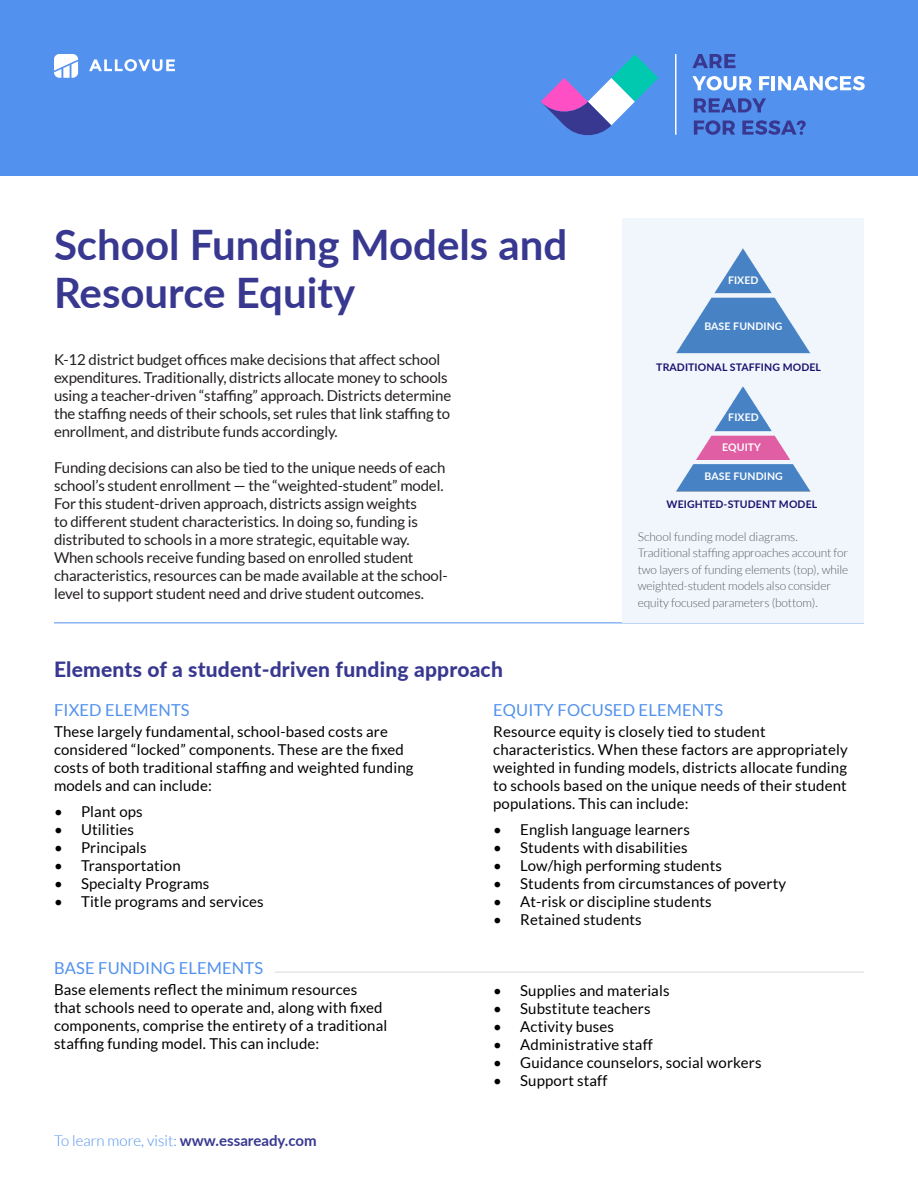
<style>
.page{position:relative;width:918px;height:1188px;background:#fff}
.page>*{position:absolute;margin:0;border:0;box-sizing:border-box;transform-origin:0 0}
.t1{font:700 42px "Lato";color:#383891}
.subtitle{font:800 21px "Lato";letter-spacing:.01em;color:#383891}
.subtitle-2{font:16.5px "Lato";letter-spacing:.01em;color:#5291ed}
.subtitle-3{font:15px/18px "Lato";letter-spacing:.01em;color:#000}
.t2{font:15px "Lato";letter-spacing:-.01em;color:#231f20}
.subtitle-4{font:300 15px "Lato";color:#5291ed}
.t3{font:300 12px/16.5px "Lato";letter-spacing:-.01em;color:#5d5d5e;text-align:justify}
.subtitle-5{font:700 10.5px "Lato";letter-spacing:.01em;color:#1a126e}
.subtitle-6{font:700 10.5px "Lato";letter-spacing:.01em;color:#fff}
.s1{font-weight:700;color:#383891}
</style>
<div class="page">
<div style="left:0;top:0;width:918px;height:176px;background:#5291ed"></div>
<svg style="left:54px;top:54px;width:24px;height:24px"></svg>
<svg style="left:89px;top:59px;width:86px;height:12px"></svg>
<svg style="left:692px;top:54px;width:44px;height:14px"></svg>
<svg style="left:692px;top:76px;width:60px;height:14px"></svg>
<svg style="left:759px;top:76px;width:10px;height:14px"></svg>
<hr style="left:771px;top:76px;width:4px;height:14px;background:#fff">
<svg style="left:778px;top:76px;width:87px;height:14px"></svg>
<svg style="left:694px;top:98px;width:72px;height:14px"></svg>
<svg style="left:694px;top:120px;width:41px;height:15px"></svg>
<svg style="left:742px;top:120px;width:64px;height:15px"></svg>
<svg style="left:541px;top:54px;width:117px;height:81px"></svg>
<hr style="left:675px;top:54px;width:2px;height:81px;background:#fff">
<hr style="left:54px;top:623px;width:810px;height:1px;background:#5291ed">
<div style="left:622px;top:218px;width:242px;height:404px;background:#f1f6fd"></div>
<img style="left:676px;top:248px;width:135px;height:244px">
<hr style="left:274px;top:971px;width:590px;height:2px;background:#e6e7e9">
<p class="t1" style="left:54px;top:214px;width:515px">School Funding Models and</p>
<p class="t1" style="left:54px;top:262px;width:303px">Resource Equity</p>
<p class="t2" style="left:54px;top:351px;width:388px">K-12 district budget offices make decisions that affect school</p>
<p class="t2" style="left:54px;top:369px;width:395px">expenditures. Traditionally, districts allocate money to schools</p>
<p class="t2" style="left:54px;top:387px;width:399px">using a teacher-driven “staffing” approach. Districts determine</p>
<p class="t2" style="left:54px;top:405px;width:398px">the staffing needs of their schools, set rules that link staffing to</p>
<p class="t2" style="left:54px;top:423px;width:285px">enrollment, and distribute funds accordingly.</p>
<p class="t2" style="left:54px;top:459px;width:393px">Funding decisions can also be tied to the unique needs of each</p>
<p class="t2" style="left:54px;top:477px;width:391px">school’s student enrollment — the “weighted-student” model.</p>
<p class="t2" style="left:54px;top:495px;width:365px">For this student-driven approach, districts assign weights</p>
<p class="t2" style="left:54px;top:513px;width:365px">to different student characteristics. In doing so, funding is</p>
<p class="t2" style="left:54px;top:531px;width:357px">distributed to schools in a more strategic, equitable way.</p>
<p class="t2" style="left:54px;top:549px;width:361px">When schools receive funding based on enrolled student</p>
<p class="t2" style="left:54px;top:567px;width:395px">characteristics, resources can be made available at the school-</p>
<p class="t2" style="left:54px;top:585px;width:371px">level to support student need and drive student outcomes.</p>
<p class="subtitle-6" style="left:728px;top:272px;width:32px">FIXED</p>
<p class="subtitle-6" style="left:704px;top:318px;width:80px">BASE FUNDING</p>
<p class="subtitle-5" style="left:656px;top:359px;width:166px">TRADITIONAL STAFFING MODEL</p>
<p class="subtitle-6" style="left:728px;top:410px;width:32px">FIXED</p>
<p class="subtitle-6" style="left:722px;top:439px;width:40px">EQUITY</p>
<p class="subtitle-6" style="left:705px;top:469px;width:80px">BASE FUNDING</p>
<p class="subtitle-5" style="left:667px;top:497px;width:152px">WEIGHTED-STUDENT MODEL</p>
<p class="t3" style="left:638px;top:528px;width:162px">School funding model diagrams.</p>
<p class="t3" style="left:638px;top:545px;width:212px">Traditional staffing approaches account for two layers of funding elements (top), while weighted-student models also consider</p>
<p class="t3" style="left:638px;top:594px;width:182px">equity focused parameters (bottom).</p>
<p class="subtitle" style="left:54px;top:654px;width:450px">Elements of a student-driven funding approach</p>
<p class="subtitle-2" style="left:54px;top:701px;width:137px">FIXED ELEMENTS</p>
<p class="subtitle-2" style="left:493px;top:701px;width:231px">EQUITY FOCUSED ELEMENTS</p>
<p class="subtitle-3" style="left:54px;top:723px;width:361px">These largely fundamental, school-based costs are considered “locked” components. These are the fixed costs of both traditional staffing and weighted funding models and can include:</p>
<p class="subtitle-3" style="left:54px;top:803px;width:90px">• Plant ops</p>
<p class="subtitle-3" style="left:54px;top:821px;width:82px">• Utilities</p>
<p class="subtitle-3" style="left:54px;top:839px;width:94px">• Principals</p>
<p class="subtitle-3" style="left:54px;top:857px;width:128px">• Transportation</p>
<p class="subtitle-3" style="left:54px;top:875px;width:157px">• Specialty Programs</p>
<p class="subtitle-3" style="left:54px;top:893px;width:211px">• Title programs and services</p>
<p class="subtitle-2" style="left:54px;top:958px;width:211px">BASE FUNDING ELEMENTS</p>
<p class="subtitle-3" style="left:493px;top:723px;width:356px">Resource equity is closely tied to student characteristics. When these factors are appropriately weighted in funding models, districts allocate funding to schools based on the unique needs of their student populations. This can include:</p>
<p class="subtitle-3" style="left:493px;top:821px;width:198px">• English language learners</p>
<p class="subtitle-3" style="left:493px;top:839px;width:196px">• Students with disabilities</p>
<p class="subtitle-3" style="left:493px;top:857px;width:230px">• Low/high performing students</p>
<p class="subtitle-3" style="left:493px;top:875px;width:294px">• Students from circumstances of poverty</p>
<p class="subtitle-3" style="left:493px;top:893px;width:220px">• At-risk or discipline students</p>
<p class="subtitle-3" style="left:493px;top:911px;width:150px">• Retained students</p>
<p class="subtitle-3" style="left:54px;top:980px;width:335px">Base elements reflect the minimum resources that schools need to operate and, along with fixed components, comprise the entirety of a traditional staffing funding model. This can include:</p>
<p class="subtitle-3" style="left:493px;top:982px;width:178px">• Supplies and materials</p>
<p class="subtitle-3" style="left:493px;top:1000px;width:159px">• Substitute teachers</p>
<p class="subtitle-3" style="left:493px;top:1018px;width:122px">• Activity buses</p>
<p class="subtitle-3" style="left:493px;top:1036px;width:161px">• Administrative staff</p>
<p class="subtitle-3" style="left:493px;top:1054px;width:270px">• Guidance counselors, social workers</p>
<p class="subtitle-3" style="left:493px;top:1072px;width:116px">• Support staff</p>
<p class="subtitle-4" style="left:54px;top:1133px;width:264px">To learn more, visit: <span class="s1">www.essaready.com</span></p>
</div>
